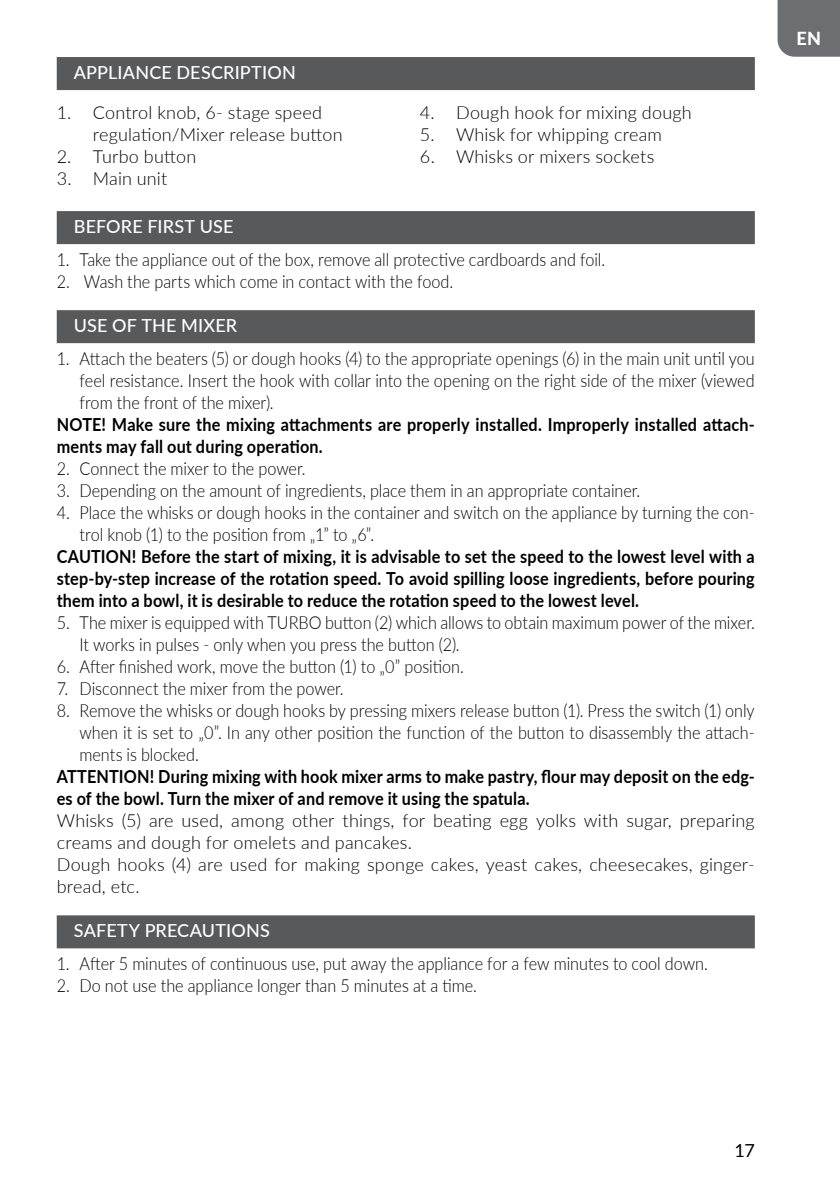
<style>
.page{position:relative;width:840px;height:1191px;background:#fff}
.page>*{position:absolute;margin:0;border:0;box-sizing:border-box;transform-origin:0 0}
.t1{font:300 18px/22px "Lato";color:#000;text-align:justify;scale:.9 1}
.t2{font:700 18px/22px "Lato";letter-spacing:.01em;color:#000;scale:.9 1}
.t3{font:300 18px/22px "Lato";color:#000}
.t4{font:500 18px "Lato";letter-spacing:.01em;color:#fff}
.t5{font:18px "Lato";color:#000}
.t6{font:800 18px "Lato";color:#fff}
</style>
<div class="page">
<div style="left:777px;top:0;width:62px;height:57px;background:#6d6e71"></div>
<div style="left:57px;top:57px;width:697px;height:33px;background:#58595b"></div>
<div style="left:57px;top:211px;width:697px;height:33px;background:#58595b"></div>
<div style="left:57px;top:310px;width:697px;height:33px;background:#58595b"></div>
<div style="left:57px;top:915px;width:697px;height:33px;background:#58595b"></div>
<p class="t4" style="left:74px;top:59px;width:223px">APPLIANCE DESCRIPTION</p>
<p class="t3" style="left:93px;top:101px;width:251px;text-indent:-36px">1. Control knob, 6- stage speed regulation/Mixer release button</p>
<p class="t3" style="left:57px;top:145px;width:141px">2. Turbo button</p>
<p class="t3" style="left:57px;top:167px;width:112px">3. Main unit</p>
<p class="t3" style="left:420px;top:101px;width:273px">4. Dough hook for mixing dough</p>
<p class="t3" style="left:420px;top:123px;width:243px">5. Whisk for whipping cream</p>
<p class="t3" style="left:420px;top:145px;width:236px">6. Whisks or mixers sockets</p>
<p class="t4" style="left:74px;top:213px;width:161px">BEFORE FIRST USE</p>
<p class="t1" style="left:57px;top:248px;width:610px">1. Take the appliance out of the box, remove all protective cardboards and foil.</p>
<p class="t1" style="left:57px;top:270px;width:442px">2. Wash the parts which come in contact with the food.</p>
<p class="t4" style="left:74px;top:312px;width:165px">USE OF THE MIXER</p>
<p class="t1" style="left:79px;top:347px;width:751px;text-indent:-23px">1. Attach the beaters (5) or dough hooks (4) to the appropriate openings (6) in the main unit until you feel resistance. Insert the hook with collar into the opening on the right side of the mixer (viewed from the front of the mixer).</p>
<p class="t2" style="left:57px;top:412px;width:776px">NOTE! Make sure the mixing attachments are properly installed. Improperly installed attach&shy;ments may fall out during operation.</p>
<p class="t1" style="left:57px;top:457px;width:278px">2. Connect the mixer to the power.</p>
<p class="t1" style="left:57px;top:479px;width:649px">3. Depending on the amount of ingredients, place them in an appropriate container.</p>
<p class="t1" style="left:79px;top:501px;width:751px;text-indent:-23px">4. Place the whisks or dough hooks in the container and switch on the appliance by turning the con&shy;trol knob (1) to the position from „1” to „6”.</p>
<p class="t2" style="left:57px;top:544px;width:776px;text-align:justify">CAUTION! Before the start of mixing, it is advisable to set the speed to the lowest level with a step-by-step increase of the rotation speed. To avoid spilling loose ingredients, before pouring them into a bowl, it is desirable to reduce the rotation speed to the lowest level.</p>
<p class="t1" style="left:79px;top:611px;width:751px;text-indent:-23px">5. The mixer is equipped with TURBO button (2) which allows to obtain maximum power of the mixer.<br>It works in pulses - only when you press the button (2).</p>
<p class="t1" style="left:57px;top:655px;width:453px">6. After finished work, move the button (1) to „0” position.</p>
<p class="t1" style="left:57px;top:677px;width:320px">7. Disconnect the mixer from the power.</p>
<p class="t1" style="left:79px;top:699px;width:751px;text-indent:-23px">8. Remove the whisks or dough hooks by pressing mixers release button (1). Press the switch (1) only when it is set to „0”. In any other position the function of the button to disassembly the attach&shy;ments is blocked.</p>
<p class="t2" style="left:57px;top:764px;width:776px">ATTENTION! During mixing with hook mixer arms to make pastry, flour may deposit on the edg&shy;es of the bowl. Turn the mixer of and remove it using the spatula.</p>
<p class="t3" style="left:57px;top:809px;width:699px">Whisks (5) are used, among other things, for beating egg yolks with sugar, preparing creams and dough for omelets and pancakes.<br>Dough hooks (4) are used for making sponge cakes, yeast cakes, cheesecakes, ginger&shy;bread, etc.</p>
<p class="t4" style="left:74px;top:917px;width:197px">SAFETY PRECAUTIONS</p>
<p class="t1" style="left:57px;top:952px;width:724px">1. After 5 minutes of continuous use, put away the appliance for a few minutes to cool down.</p>
<p class="t1" style="left:57px;top:974px;width:468px">2. Do not use the appliance longer than 5 minutes at a time.</p>
<p class="t6" style="left:796px;top:25px;width:26px">EN</p>
<p class="t5" style="left:734px;top:1137px;width:22px">17</p>
</div>
